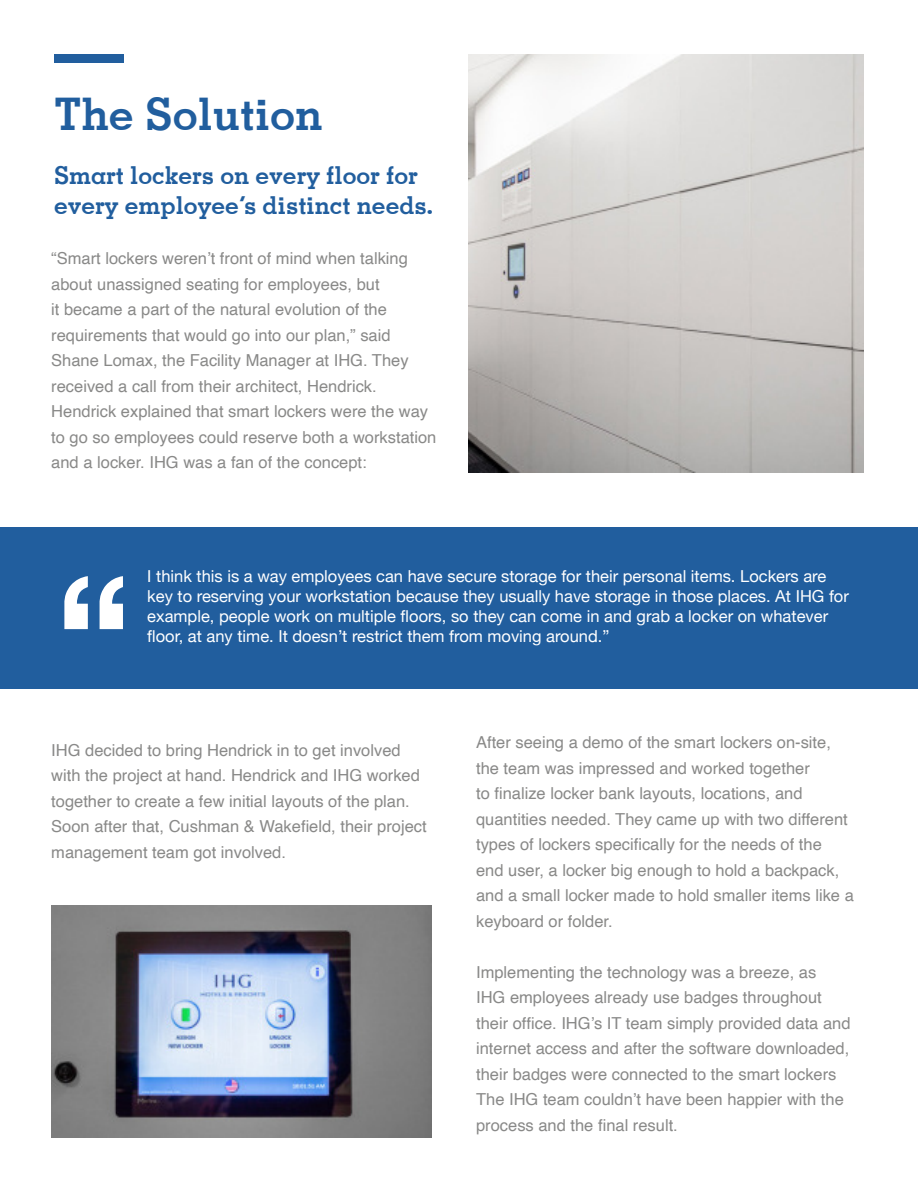
<style>
.page{position:relative;width:918px;height:1188px;background:#fff}
.page>*{position:absolute;margin:0;border:0;box-sizing:border-box;transform-origin:0 0}
.t1{font:700 165px "Helvetica Neue";color:#fff}
.t2{font:700 45px "Memphis";color:#215e9e}
.t3{font:700 24.75px/29.7px "Memphis";color:#215e9e}
.t4{font:16.5px/25.5px "Helvetica";color:#898988}
.t5{font:16.5px/19.8px "Helvetica Neue";color:#fff}
</style>
<div class="page">
<div style="left:54px;top:54px;width:69px;height:9px;background:#215e9e"></div>
<div style="left:0;top:527px;width:918px;height:162px;background:#215e9e"></div>
<img style="left:468px;top:54px;width:396px;height:418px">
<img style="left:51px;top:905px;width:380px;height:233px">
<h2 class="t2" style="left:54px;top:97px;width:270px">The Solution</h2>
<h3 class="t3" style="left:54px;top:162px;width:381px">Smart lockers on every floor for every employee’s distinct needs.</h3>
<p class="t4" style="left:51px;top:246px;width:387px">“Smart lockers weren’t front of mind when talking about unassigned seating for employees, but<br>it became a part of the natural evolution of the requirements that would go into our plan,” said Shane Lomax, the Facility Manager at IHG. They received a call from their architect, Hendrick.<br>Hendrick explained that smart lockers were the way to go so employees could reserve both a workstation and a locker. IHG was a fan of the concept:</p>
<h1 class="t1" style="left:55px;top:541px;width:78px">“</h1>
<p class="t5" style="left:147px;top:568px;width:703px">I think this is a way employees can have secure storage for their personal items. Lockers are key to reserving your workstation because they usually have storage in those places. At IHG for example, people work on multiple floors, so they can come in and grab a locker on whatever floor, at any time. It doesn’t restrict them from moving around.”</p>
<p class="t4" style="left:51px;top:738px;width:377px">IHG decided to bring Hendrick in to get involved with the project at hand. Hendrick and IHG worked together to create a few initial layouts of the plan.<br>Soon after that, Cushman &amp; Wakefield, their project management team got involved.</p>
<p class="t4" style="left:476px;top:730px;width:379px">After seeing a demo of the smart lockers on-site, the team was impressed and worked together<br>to finalize locker bank layouts, locations, and quantities needed. They came up with two different types of lockers specifically for the needs of the<br>end user, a locker big enough to hold a backpack, and a small locker made to hold smaller items like a keyboard or folder.</p>
<p class="t4" style="left:476px;top:960px;width:376px">Implementing the technology was a breeze, as<br>IHG employees already use badges throughout their office. IHG’s IT team simply provided data and internet access and after the software downloaded, their badges were connected to the smart lockers The IHG team couldn’t have been happier with the process and the final result.</p>
</div>
